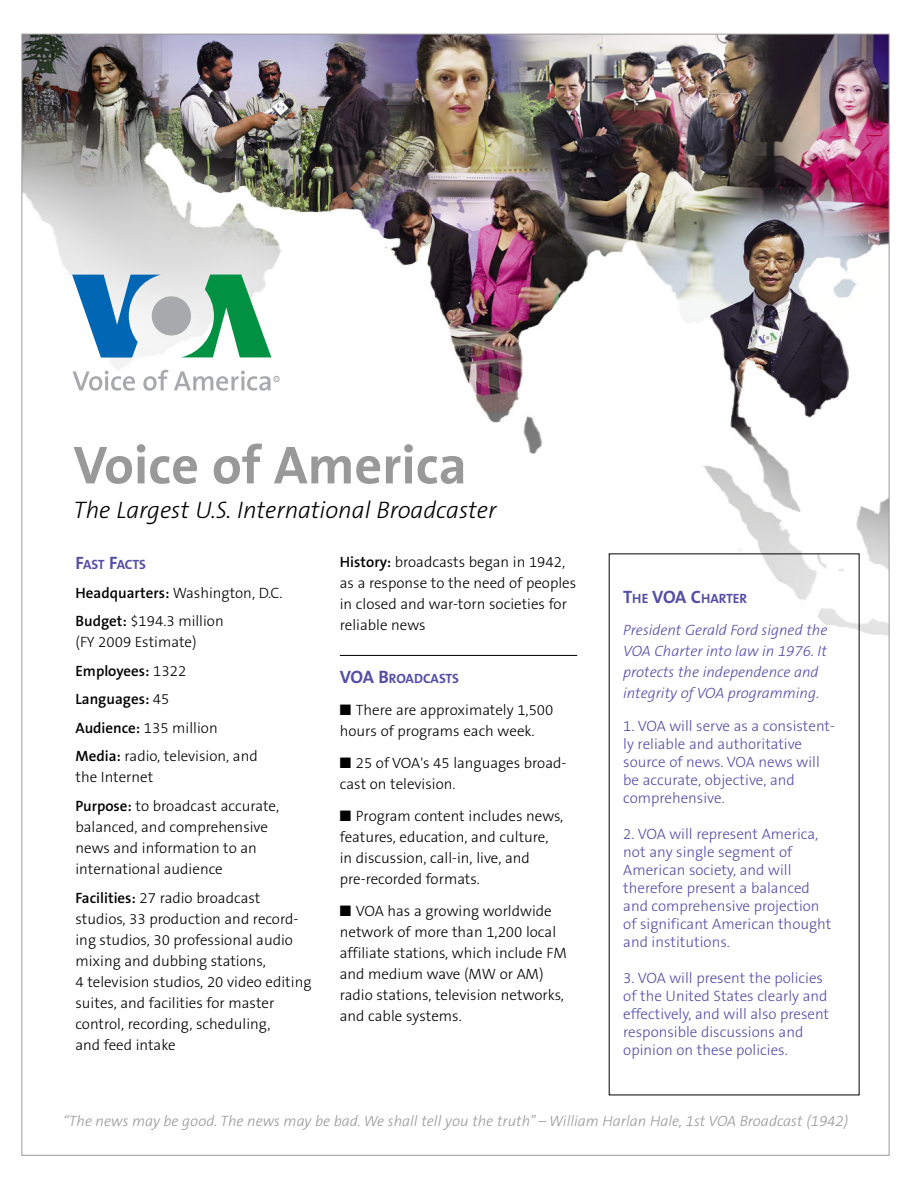
<style>
.page{position:relative;width:918px;height:1188px;background:#fff}
.page>*{position:absolute;margin:0;border:0;box-sizing:border-box;transform-origin:0 0}
.t1{font:700 54px "The Sans B7";color:#999}
.t2{font:italic 300 24px "The Sans B3";color:#000}
.t3{font:300 15px/21px "The Sans B3";color:#000}
.t4{font:300 15px/18px "The Sans B3";color:#544ea6}
.t5{font:italic 300 15px/21px "The Sans B3";color:#544ea6}
.t6{font:italic 300 15px "The Sans B3";color:#999}
.t7{font:600 15px/28.5px "The Sans B6";color:#000}
.t8{font:700 13.5px "The Sans B7";letter-spacing:-.005em;color:#544ea6}
.s1{font-size:18px}
.s2{font-family:"The Sans B6";font-weight:600}
.s3{font-family:"The Sans B3";font-weight:300}
</style>
<div class="page">
<img style="left:23px;top:36px;width:865px;height:604px">
<svg style="left:181px;top:275px;width:90px;height:82px"></svg>
<svg style="left:72px;top:275px;width:89px;height:83px"></svg>
<div style="left:152px;top:296px;width:39px;height:40px;background:#a8a9ad;border-radius:50%"></div>
<svg style="left:73px;top:371px;width:62px;height:20px"></svg>
<svg style="left:143px;top:370px;width:25px;height:21px"></svg>
<svg style="left:174px;top:371px;width:105px;height:20px"></svg>
<hr style="left:340px;top:655px;width:237px;height:1px;background:#000">
<h1 class="t1" style="left:74px;top:444px;width:395px">Voice of America</h1>
<h2 class="t2" style="left:74px;top:500px;width:425px">The Largest U.S. International Broadcaster</h2>
<p class="t8" style="left:75px;top:559px;width:72px"><span class="s1">F</span>AST <span class="s1">F</span>ACTS</p>
<p class="t3" style="left:75px;top:580px;width:209px;line-height:28.5px"><span class="s2">Headquarters:</span> Washington, D.C.<br><span class="s2">Budget:</span> $194.3 million</p>
<p class="t3" style="left:75px;top:633px;width:123px">(FY 2009 Estimate)</p>
<p class="t7" style="left:75px;top:658px;width:112px">Employees: <span class="s3">1322<br></span>Languages: <span class="s3">45</span></p>
<p class="t3" style="left:75px;top:715px;width:184px;line-height:28.5px"><span class="s2">Audience:</span> 135 million<br><span class="s2">Media:</span> radio, television, and</p>
<p class="t3" style="left:75px;top:765px;width:205px;line-height:28.5px">the Internet<br><span class="s2">Purpose:</span> to broadcast accurate,</p>
<p class="t3" style="left:75px;top:818px;width:194px">balanced, and comprehensive news and information to an international audience</p>
<p class="t3" style="left:75px;top:889px;width:237px"><span class="s2">Facilities:</span> 27 radio broadcast studios, 33 production and record&shy;ing studios, 30 professional audio mixing and dubbing stations,<br>4 television studios, 20 video editing suites, and facilities for master control, recording, scheduling,<br>and feed intake</p>
<p class="t3" style="left:340px;top:553px;width:238px"><span class="s2">History:</span> broadcasts began in 1942, as a response to the need of peoples in closed and war-torn societies for reliable news</p>
<p class="t8" style="left:340px;top:673px;width:121px"><span class="s1">VOA B</span>ROADCASTS</p>
<p class="t3" style="left:340px;top:701px;width:215px">■ There are approximately 1,500 hours of programs each week.</p>
<p class="t3" style="left:340px;top:754px;width:228px">■ 25 of VOA's 45 languages broad&shy;cast on television.</p>
<p class="t3" style="left:340px;top:807px;width:225px">■ Program content includes news, features, education, and culture, in discussion, call-in, live, and pre-recorded formats.</p>
<p class="t3" style="left:340px;top:901px;width:228px">■ VOA has a growing worldwide network of more than 1,200 local affiliate stations, which include FM and medium wave (MW or AM) radio stations, television networks, and cable systems.</p>
<p class="t8" style="left:623px;top:593px;width:126px"><span class="s1">T</span>HE <span class="s1">VOA C</span>HARTER</p>
<p class="t5" style="left:623px;top:621px;width:206px">President Gerald Ford signed the<br>VOA Charter into law in 1976. It protects the independence and integrity of VOA programming.</p>
<p class="t4" style="left:623px;top:718px;width:213px">1. VOA will serve as a consistent&shy;ly reliable and authoritative source of news. VOA news will be accurate, objective, and comprehensive.</p>
<p class="t4" style="left:623px;top:826px;width:209px">2. VOA will represent America, not any single segment of<br>American society, and will therefore present a balanced and comprehensive projection of significant American thought and institutions.</p>
<p class="t4" style="left:623px;top:970px;width:207px">3. VOA will present the policies of the United States clearly and effectively, and will also present responsible discussions and opinion on these policies.</p>
<p class="t6" style="left:63px;top:1115px;width:787px">“The news may be good. The news may be bad. We shall tell you the truth” – William Harlan Hale, 1st VOA Broadcast (1942)</p>
</div>
